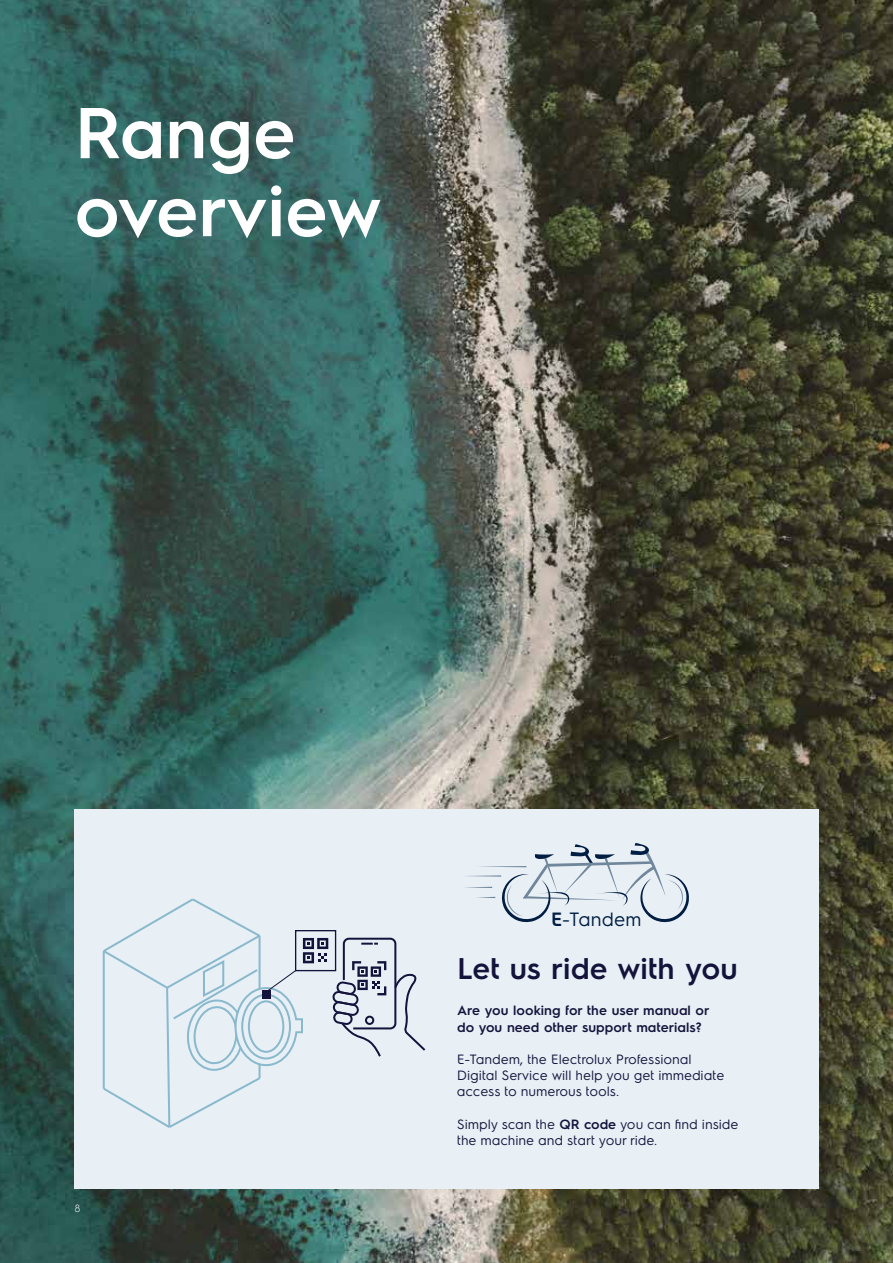
<style>
.page{position:relative;width:893px;height:1263px;background:#fff}
.page>*{position:absolute;margin:0;border:0;box-sizing:border-box;transform-origin:0 0}
.t1{font:600 72px/78px "Electrolux Sans";color:#fff}
.t2{font:600 30px "Electrolux Sans";color:#14133b}
.t3{font:19.2px "Electrolux Sans";color:#001e42}
.t4{font:13.5px/16.2px "Electrolux Sans";color:#14133b}
.t5{font:600 13.5px/16.2px "Electrolux Sans";color:#14133b}
.t6{font:300 10.5px "Electrolux Sans";color:#fff}
.s1{font-weight:600}
</style>
<div class="page">
<img style="left:0;top:0;width:893px;height:1263px">
<div style="left:74px;top:809px;width:745px;height:379px;background:#e8eff5"></div>
<svg style="left:465px;top:843px;width:224px;height:80px"></svg>
<svg style="left:102px;top:898px;width:324px;height:230px"></svg>
<h1 class="t1" style="left:74px;top:89px;width:309px">Range overview</h1>
<p class="t6" style="left:74px;top:1201px;width:8px">8</p>
<h3 class="t3" style="left:551px;top:906px;width:92px"><span class="s1">E</span>-Tandem</h3>
<h2 class="t2" style="left:457px;top:947px;width:282px">Let us ride with you</h2>
<p class="t5" style="left:457px;top:1002px;width:254px">Are you looking for the user manual or do you need other support materials?</p>
<p class="t4" style="left:457px;top:1050px;width:269px">E-Tandem, the Electrolux Professional<br>Digital Service will help you get immediate access to numerous tools.</p>
<p class="t4" style="left:457px;top:1115px;width:283px">Simply scan the <span class="s1">QR code</span> you can find inside the machine and start your ride.</p>
</div>
